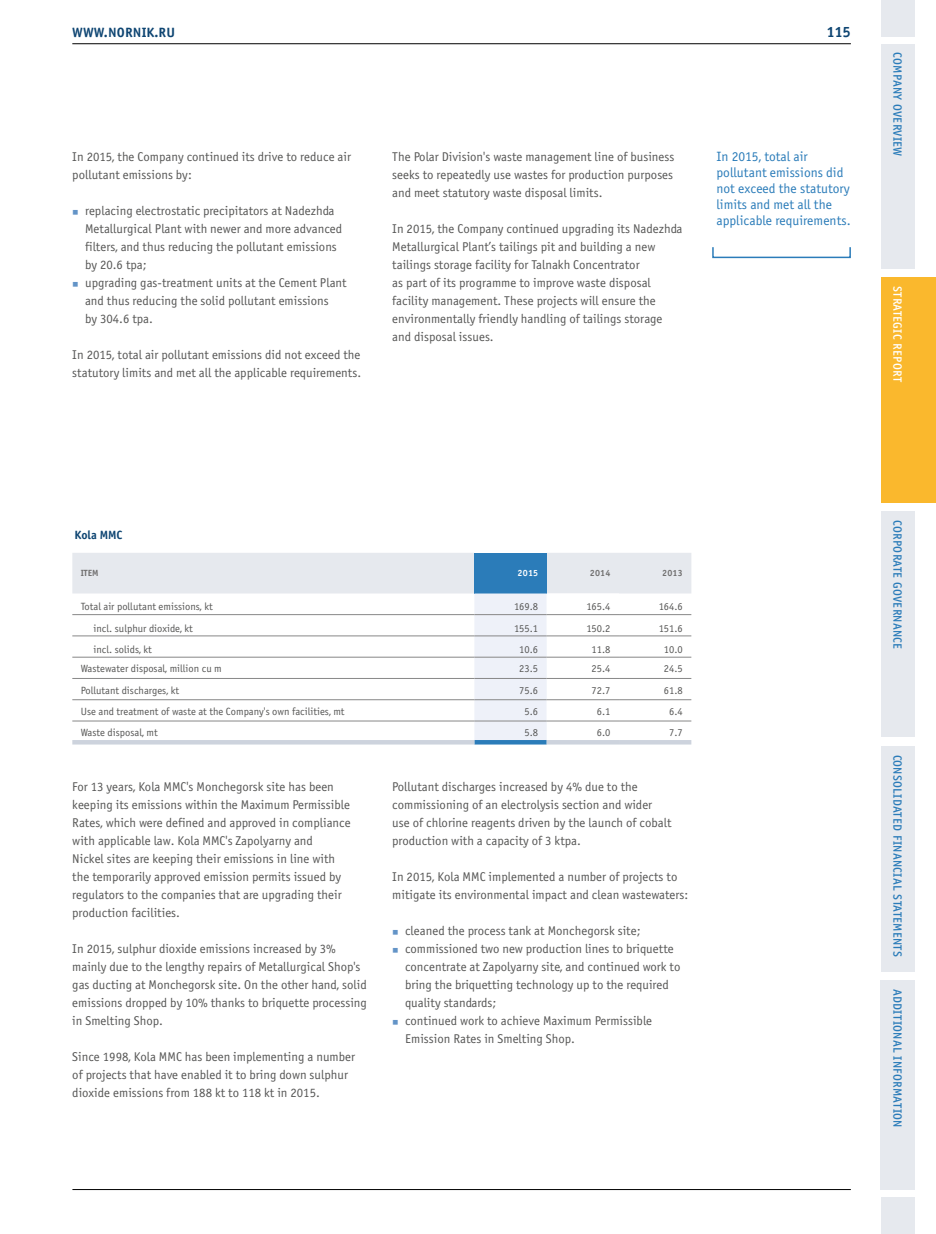
<style>
.page{position:relative;width:936px;height:1234px;background:#fff}
.page>*{position:absolute;margin:0;border:0;box-sizing:border-box;transform-origin:0 0}
.t1{font:700 15px "Officina Sans C";color:#0e4572}
.t2{font:13.5px/16.2px "Officina Sans C";color:#2b7cb9}
.t3{font:700 13.5px "Officina Sans C";letter-spacing:.01em;color:#0e4572}
.t4{font:12.75px/18px "Officina Sans C";color:#575756}
.t5{font:12px "Officina Sans Medium SCC";letter-spacing:.025em;color:#2b7cb9}
.t6{font:12px "Officina Sans Medium SCC";letter-spacing:.025em;color:#fff}
.t7{font:700 12px "Officina Sans C";color:#0e4572}
.t8{font:10.5px "Officina Sans C";color:#575756}
.t9{font:700 9px "Officina Sans C";letter-spacing:.02em;color:#706f6f}
.t10{font:700 9px "Officina Sans C";color:#fff}
</style>
<div class="page">
<svg style="left:72px;top:553px;width:619px;height:186px"></svg>
<hr style="left:72px;top:635px;width:402px;height:1px;background:#878787">
<hr style="left:546px;top:635px;width:73px;height:1px;background:#878787">
<hr style="left:619px;top:635px;width:72px;height:1px;background:#878787">
<hr style="left:72px;top:656px;width:402px;height:1px;background:#878787">
<hr style="left:546px;top:656px;width:73px;height:1px;background:#878787">
<hr style="left:619px;top:656px;width:72px;height:1px;background:#878787">
<hr style="left:72px;top:678px;width:402px;height:1px;background:#878787">
<hr style="left:546px;top:678px;width:73px;height:1px;background:#878787">
<hr style="left:619px;top:678px;width:72px;height:1px;background:#878787">
<hr style="left:72px;top:699px;width:402px;height:1px;background:#878787">
<hr style="left:546px;top:699px;width:73px;height:1px;background:#878787">
<hr style="left:619px;top:699px;width:72px;height:1px;background:#878787">
<hr style="left:474px;top:635px;width:72px;height:1px;background:#878787">
<hr style="left:474px;top:656px;width:72px;height:1px;background:#878787">
<hr style="left:474px;top:678px;width:72px;height:1px;background:#878787">
<hr style="left:474px;top:699px;width:72px;height:1px;background:#878787">
<div style="left:474px;top:739px;width:72px;height:5px;background:#2b7cb9"></div>
<div style="left:72px;top:739px;width:402px;height:5px;background:#cdd3dd"></div>
<div style="left:546px;top:739px;width:73px;height:5px;background:#cdd3dd"></div>
<div style="left:619px;top:739px;width:72px;height:5px;background:#cdd3dd"></div>
<hr style="left:72px;top:614px;width:402px;height:1px;background:#878787">
<hr style="left:474px;top:614px;width:72px;height:1px;background:#878787">
<hr style="left:619px;top:614px;width:72px;height:1px;background:#878787">
<hr style="left:546px;top:614px;width:73px;height:1px;background:#878787">
<hr style="left:72px;top:720px;width:402px;height:1px;background:#878787">
<hr style="left:474px;top:720px;width:72px;height:1px;background:#878787">
<hr style="left:546px;top:720px;width:73px;height:1px;background:#878787">
<hr style="left:619px;top:720px;width:72px;height:1px;background:#878787">
<div style="left:712px;top:246px;width:138px;height:12px;border:2px solid #2b7cb9"></div>
<hr style="left:72px;top:43px;width:778px;height:1px;background:#000">
<div style="left:880px;top:0;width:34px;height:37px;background:#e6e9ee"></div>
<hr style="left:72px;top:1188px;width:778px;height:1px;background:#000">
<div style="left:881px;top:1196px;width:33px;height:37px;background:#e6e9ee"></div>
<div style="left:907px;top:277px;width:27px;height:225px;background:#fab82d"></div>
<div style="left:880px;top:44px;width:34px;height:224px;background:#e6e9ee"></div>
<div style="left:880px;top:277px;width:34px;height:225px;background:#fab82d"></div>
<div style="left:880px;top:511px;width:34px;height:225px;background:#e6e9ee"></div>
<div style="left:880px;top:745px;width:34px;height:226px;background:#e6e9ee"></div>
<div style="left:880px;top:979px;width:34px;height:210px;background:#e6e9ee"></div>
<p class="t3" style="left:72px;top:25px;width:104px">WWW.NORNIK.RU</p>
<p class="t1" style="left:826px;top:24px;width:26px">115</p>
<p class="t4" style="left:72px;top:147px;width:280px">In 2015, the Company continued its drive to reduce air pollutant emissions by:</p>
<p class="t4" style="left:85px;top:201px;width:263px">replacing electrostatic precipitators at Nadezhda Metallurgical Plant with newer and more advanced filters, and thus reducing the pollutant emissions by 20.6 tpa;<br>upgrading gas-treatment units at the Cement Plant and thus reducing the solid pollutant emissions<br>by 304.6 tpa.</p>
<p class="t4" style="left:72px;top:345px;width:290px">In 2015, total air pollutant emissions did not exceed the statutory limits and met all the applicable requirements.</p>
<p class="t4" style="left:392px;top:147px;width:283px;text-align:justify">The Polar Division's waste management line of business seeks to repeatedly use wastes for production purposes and meet statutory waste disposal limits.</p>
<p class="t4" style="left:392px;top:219px;width:292px">In 2015, the Company continued upgrading its Nadezhda Metallurgical Plant’s tailings pit and building a new tailings storage facility for Talnakh Concentrator<br>as part of its programme to improve waste disposal facility management. These projects will ensure the environmentally friendly handling of tailings storage and disposal issues.</p>
<p class="t2" style="left:716px;top:148px;width:136px">In 2015, total air pollutant emissions did not exceed the statutory limits and met all the applicable requirements.</p>
<p class="t5" style="left:904px;top:52px;width:105px;rotate:90deg">COMPANY OVERVIEW</p>
<p class="t6" style="left:904px;top:286px;width:97px;rotate:90deg">STRATEGIC REPORT</p>
<p class="t7" style="left:74px;top:528px;width:50px">Kola MMC</p>
<p class="t9" style="left:81px;top:568px;width:19px">ITEM</p>
<p class="t10" style="left:517px;top:568px;width:22px">2015</p>
<p class="t9" style="left:590px;top:568px;width:22px">2014</p>
<p class="t9" style="left:662px;top:568px;width:22px">2013</p>
<p class="t8" style="left:81px;top:601px;width:133px">Total air pollutant emissions, kt</p>
<p class="t8" style="left:514px;top:601px;width:26px">169.8</p>
<p class="t8" style="left:586px;top:601px;width:26px">165.4</p>
<p class="t8" style="left:658px;top:601px;width:26px">164.6</p>
<p class="t8" style="left:94px;top:622px;width:101px">incl. sulphur dioxide, kt</p>
<p class="t8" style="left:514px;top:622px;width:26px">155.1</p>
<p class="t8" style="left:586px;top:622px;width:26px">150.2</p>
<p class="t8" style="left:658px;top:622px;width:26px">151.6</p>
<p class="t8" style="left:94px;top:643px;width:60px">incl. solids, kt</p>
<p class="t8" style="left:519px;top:643px;width:20px">10.6</p>
<p class="t8" style="left:591px;top:643px;width:20px">11.8</p>
<p class="t8" style="left:664px;top:643px;width:20px">10.0</p>
<p class="t8" style="left:81px;top:663px;width:142px">Wastewater disposal, million cu m</p>
<p class="t8" style="left:519px;top:663px;width:20px">23.5</p>
<p class="t8" style="left:591px;top:663px;width:20px">25.4</p>
<p class="t8" style="left:664px;top:663px;width:20px">24.5</p>
<p class="t8" style="left:81px;top:684px;width:100px">Pollutant discharges, kt</p>
<p class="t8" style="left:519px;top:684px;width:20px">75.6</p>
<p class="t8" style="left:591px;top:684px;width:20px">72.7</p>
<p class="t8" style="left:664px;top:684px;width:20px">61.8</p>
<p class="t8" style="left:81px;top:705px;width:265px">Use and treatment of waste at the Company's own facilities, mt</p>
<p class="t8" style="left:524px;top:705px;width:15px">5.6</p>
<p class="t8" style="left:597px;top:705px;width:15px">6.1</p>
<p class="t8" style="left:669px;top:705px;width:15px">6.4</p>
<p class="t8" style="left:81px;top:726px;width:78px">Waste disposal, mt</p>
<p class="t8" style="left:524px;top:726px;width:15px">5.8</p>
<p class="t8" style="left:597px;top:726px;width:15px">6.0</p>
<p class="t8" style="left:669px;top:726px;width:15px">7.7</p>
<p class="t4" style="left:72px;top:777px;width:280px">For 13 years, Kola MMC's Monchegorsk site has been keeping its emissions within the Maximum Permissible Rates, which were defined and approved in compliance with applicable law. Kola MMC's Zapolyarny and<br>Nickel sites are keeping their emissions in line with the temporarily approved emission permits issued by regulators to the companies that are upgrading their production facilities.</p>
<p class="t4" style="left:72px;top:939px;width:296px">In 2015, sulphur dioxide emissions increased by 3% mainly due to the lengthy repairs of Metallurgical Shop's gas ducting at Monchegorsk site. On the other hand, solid emissions dropped by 10% thanks to briquette processing in Smelting Shop.</p>
<p class="t4" style="left:72px;top:1048px;width:284px">Since 1998, Kola MMC has been implementing a number of projects that have enabled it to bring down sulphur dioxide emissions from 188 kt to 118 kt in 2015.</p>
<p class="t4" style="left:392px;top:778px;width:281px">Pollutant discharges increased by 4% due to the commissioning of an electrolysis section and wider use of chlorine reagents driven by the launch of cobalt production with a capacity of 3 ktpa.</p>
<p class="t4" style="left:392px;top:868px;width:297px">In 2015, Kola MMC implemented a number of projects to mitigate its environmental impact and clean wastewaters:</p>
<p class="t4" style="left:405px;top:921px;width:277px">cleaned the process tank at Monchegorsk site; commissioned two new production lines to briquette concentrate at Zapolyarny site, and continued work to bring the briquetting technology up to the required quality standards;<br>continued work to achieve Maximum Permissible Emission Rates in Smelting Shop.</p>
<p class="t5" style="left:904px;top:520px;width:130px;rotate:90deg">CORPORATE GOVERNANCE</p>
<p class="t5" style="left:904px;top:754px;width:203px;rotate:90deg">CONSOLIDATED FINANCIAL STATEMENTS</p>
<p class="t5" style="left:904px;top:988px;width:140px;rotate:90deg">ADDITIONAL INFORMATION</p>
</div>
